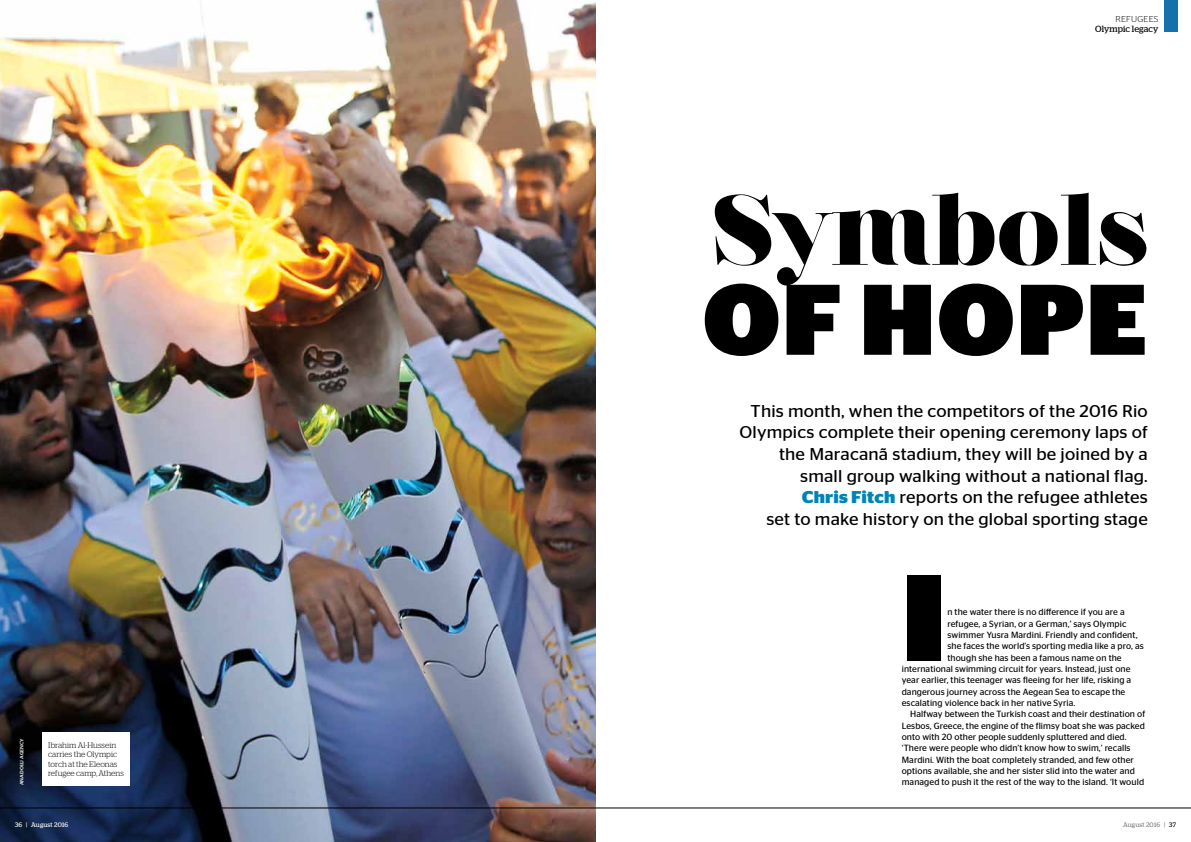
<style>
.page{position:relative;width:1191px;height:842px;background:#fff}
.page>*{position:absolute;margin:0;border:0;box-sizing:border-box;transform-origin:0 0}
.t1{font:900 121.7px "Stag Sans";color:#000}
.t2{font:900 100px "Nouvelle Vague";color:#000}
.t3{font:900 100px "Stag Sans";letter-spacing:.02em;color:#000}
.t4{font:17.1px/21.6px "Stag Sans";letter-spacing:.01em;color:#000;text-align:right;scale:1.05 1}
.t5{font:9px "Stag Sans";letter-spacing:.01em;color:#000}
.t6{font:9px "Stag";letter-spacing:.005em;color:#000}
.t7{font:300 8.6px "Stag Sans";letter-spacing:.02em;color:#000;scale:1.05 1}
.t8{font:300 8px/9.6px "Stag";letter-spacing:.005em;color:#000}
.t9{font:6.5px "Stag";letter-spacing:.03em;color:#808285}
.t10{font:6.5px "Stag";letter-spacing:.03em;color:#fff}
.t11{font:500 4.9px "Stag Sans";color:#fff;scale:1.11 1}
.s1{font-weight:700;color:#0084b7}
.s2{color:#000}
</style>
<div class="page">
<div style="left:1163px;top:0;width:14px;height:32px;background:#1571ab"></div>
<img style="left:0;top:0;width:595px;height:842px">
<div style="left:43px;top:732px;width:86px;height:53px;background:#fff"></div>
<hr style="left:0;top:807px;width:1191px;height:1px;background:#000">
<p class="t11" style="left:19px;top:785px;width:44px;rotate:-90deg">Anadolu Agency</p>
<p class="t10" style="left:15px;top:821px;width:55px">36 | August 2016</p>
<p class="t8" style="left:48px;top:740px;width:77px">Ibrahim Al-Hussein carries the Olympic torch at the Eleonas refugee camp, Athens</p>
<p class="t7" style="left:1115px;top:14px;width:42px">REFUGEES</p>
<p class="t6" style="left:1095px;top:23px;width:65px">Olympic legacy</p>
<h2 class="t2" style="left:713px;top:177px;width:437px">Symbols</h2>
<h2 class="t3" style="left:702px;top:262px;width:447px">OF HOPE</h2>
<p class="t4" style="left:739px;top:400px;width:390px">This month, when the competitors of the 2016 Rio Olympics complete their opening ceremony laps of the Maracanã stadium, they will be joined by a small group walking without a national flag.<br><span class="s1">Chris Fitch</span> reports on the refugee athletes<br>set to make history on the global sporting stage</p>
<h1 class="t1" style="left:901px;top:547px;width:47px">I</h1>
<p class="t5" style="left:947px;top:607px;width:179px">n the water there is no difference if you are a</p>
<p class="t5" style="left:947px;top:618px;width:181px">refugee, a Syrian, or a German,’ says Olympic</p>
<p class="t5" style="left:947px;top:630px;width:191px">swimmer Yusra Mardini. Friendly and confident,</p>
<p class="t5" style="left:947px;top:641px;width:198px">she faces the world’s sporting media like a pro, as</p>
<p class="t5" style="left:947px;top:652px;width:176px">though she has been a famous name on the</p>
<p class="t5" style="left:901px;top:664px;width:230px">international swimming circuit for years. Instead, just one</p>
<p class="t5" style="left:901px;top:675px;width:231px">year earlier, this teenager was fleeing for her life, risking a</p>
<p class="t5" style="left:901px;top:686px;width:225px">dangerous journey across the Aegean Sea to escape the</p>
<p class="t5" style="left:901px;top:698px;width:175px">escalating violence back in her native Syria.</p>
<p class="t5" style="left:910px;top:709px;width:236px">Halfway between the Turkish coast and their destination of</p>
<p class="t5" style="left:901px;top:720px;width:245px">Lesbos, Greece, the engine of the flimsy boat she was packed</p>
<p class="t5" style="left:901px;top:732px;width:226px">onto with 20 other people suddenly spluttered and died.</p>
<p class="t5" style="left:901px;top:743px;width:230px">‘There were people who didn’t know how to swim,’ recalls</p>
<p class="t5" style="left:901px;top:754px;width:234px">Mardini. With the boat completely stranded, and few other</p>
<p class="t5" style="left:901px;top:766px;width:235px">options available, she and her sister slid into the water and</p>
<p class="t5" style="left:901px;top:777px;width:244px">managed to push it the rest of the way to the island. ‘It would</p>
<p class="t9" style="left:1123px;top:821px;width:54px">August 2016 | <span class="s2">37</span></p>
</div>
